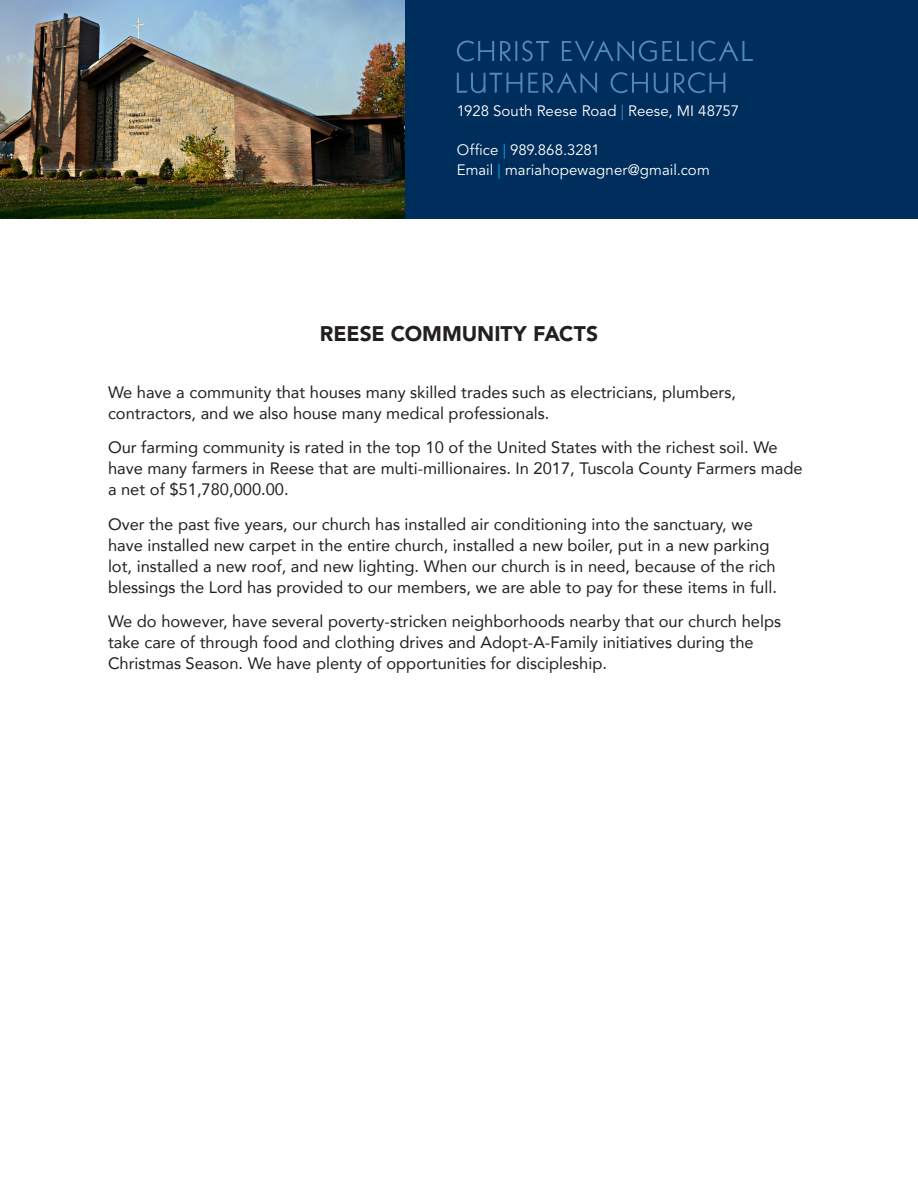
<style>
.page{position:relative;width:918px;height:1188px;background:#fff}
.page>*{position:absolute;margin:0;border:0;box-sizing:border-box;transform-origin:0 0}
.Heading{font:900 21px "Avenir LT Std";letter-spacing:-.005em;color:#231f20}
.Copy{font:16.5px/21px "Avenir";color:#231f20}
.t1{font:15px/19.5px "Avenir LT Std";letter-spacing:.005em;color:#fff}
.s1{color:#5089b4}
.s2{color:#00aeef}
</style>
<div class="page">
<img style="left:0;top:0;width:405px;height:218px">
<div style="left:405px;top:0;width:513px;height:218px;background:#002e5c"></div>
<svg style="left:457px;top:41px;width:37px;height:20px"></svg>
<svg style="left:500px;top:41px;width:11px;height:20px"></svg>
<hr style="left:515px;top:41px;width:2px;height:20px;background:#5089b4">
<svg style="left:522px;top:40px;width:27px;height:21px"></svg>
<svg style="left:562px;top:40px;width:126px;height:22px"></svg>
<hr style="left:692px;top:41px;width:2px;height:20px;background:#5089b4">
<svg style="left:698px;top:41px;width:55px;height:20px"></svg>
<svg style="left:457px;top:73px;width:65px;height:20px"></svg>
<svg style="left:528px;top:72px;width:69px;height:21px"></svg>
<svg style="left:611px;top:72px;width:37px;height:21px"></svg>
<svg style="left:654px;top:73px;width:14px;height:20px"></svg>
<svg style="left:674px;top:72px;width:51px;height:21px"></svg>
<p class="t1" style="left:457px;top:101px;width:284px">1928 South Reese Road <span class="s1">|</span> Reese, MI 48757</p>
<p class="t1" style="left:457px;top:141px;width:254px">Office <span class="s2">|</span> 989.868.3281<br>Email <span class="s2">|</span> mariahopewagner@gmail.com</p>
<p class="Heading" style="left:320px;top:320px;width:280px">REESE COMMUNITY FACTS</p>
<p class="Copy" style="left:108px;top:381px;width:630px">We have a community that houses many skilled trades such as electricians, plumbers, contractors, and we also house many medical professionals.</p>
<p class="Copy" style="left:108px;top:436px;width:696px">Our farming community is rated in the top 10 of the United States with the richest soil. We have many farmers in Reese that are multi-millionaires. In 2017, Tuscola County Farmers made a net of $51,780,000.00.</p>
<p class="Copy" style="left:108px;top:513px;width:670px">Over the past five years, our church has installed air conditioning into the sanctuary, we have installed new carpet in the entire church, installed a new boiler, put in a new parking lot, installed a new roof, and new lighting. When our church is in need, because of the rich blessings the Lord has provided to our members, we are able to pay for these items in full.</p>
<p class="Copy" style="left:108px;top:610px;width:675px">We do however, have several poverty-stricken neighborhoods nearby that our church helps take care of through food and clothing drives and Adopt-A-Family initiatives during the<br>Christmas Season. We have plenty of opportunities for discipleship.</p>
</div>
